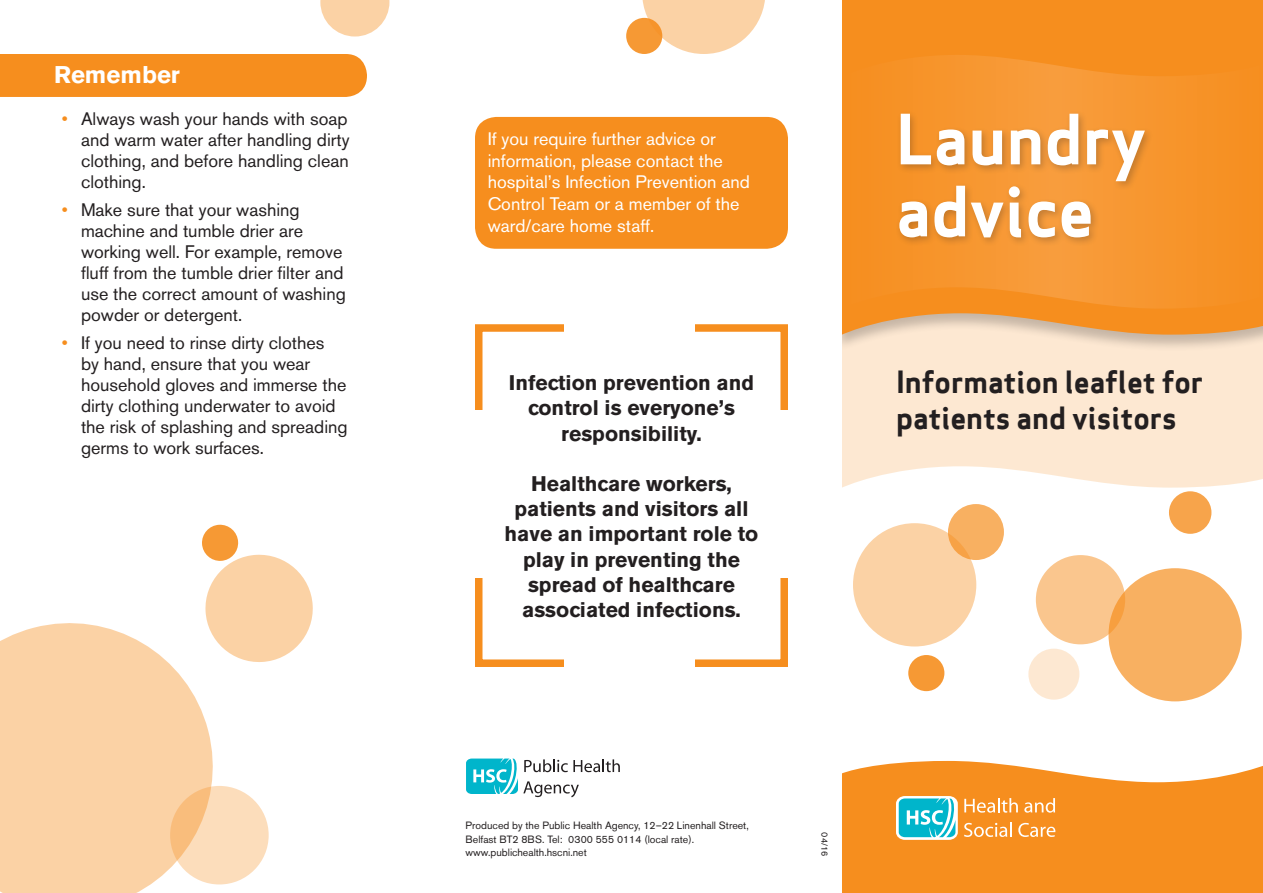
<style>
.page{position:relative;width:1263px;height:893px;background:#fff}
.page>*{position:absolute;margin:0;border:0;box-sizing:border-box;transform-origin:0 0}
.t1{font:67.5px/72px "Apex Sans Bold T";color:#fff}
.t2{font:30px/36px "Apex Sans Bold T";color:#231f20}
.Body_Text_Heading_Le{font:700 24px "Akzidenz Grotesk BE";color:#fff}
.Body_Text{font:700 21px/25.2px "Akzidenz Grotesk BE";color:#231f20;text-align:center}
.Bullet_points{font:18px/21px "Akzidenz Grotesk BE";color:#231f20}
.Body_Text-2{font:18px/21.6px "Akzidenz Grotesk BE";color:#fff}
.t3{font:10.5px "Akzidenz Grotesk BE";color:#231f20}
.t4{font:9px "Akzidenz Grotesk BE";color:#231f20}
.s1{color:#f68e1e}
</style>
<div class="page">
<div style="left:170px;top:786px;width:99px;height:98px;background:#fcddbb;border-radius:50%"></div>
<svg style="left:320px;top:0;width:69px;height:37px"></svg>
<svg style="left:0;top:623px;width:228px;height:270px;fill:#fbd2a5"></svg>
<div style="left:626px;top:18px;width:36px;height:36px;background:#f69934;border-radius:50%"></div>
<svg style="left:642px;top:0;width:123px;height:54px"></svg>
<div style="left:0;top:54px;width:367px;height:43px;background:#f68e1e"></div>
<div style="left:475px;top:324px;width:313px;height:343px;border:8px solid #f68e1e"></div>
<div style="left:461px;top:410px;width:33px;height:168px;background:#fff"></div>
<div style="left:771px;top:410px;width:33px;height:168px;background:#fff"></div>
<div style="left:564px;top:315px;width:131px;height:24px;background:#fff"></div>
<div style="left:564px;top:651px;width:131px;height:23px;background:#fff"></div>
<svg style="left:842px;top:352px;width:421px;height:136px;background:#fde9d5"></svg>
<div style="left:833px;top:0;width:430px;height:352px;background:#231f20;opacity:.25"></div>
<svg style="left:842px;top:0;width:421px;height:335px;background:#f29531"></svg>
<svg style="left:842px;top:761px;width:421px;height:132px;background:#f69731"></svg>
<svg style="left:842px;top:55px;width:421px;height:254px;background:#f69328"></svg>
<svg style="left:964px;top:798px;width:54px;height:15px"></svg>
<svg style="left:1024px;top:798px;width:31px;height:15px"></svg>
<svg style="left:964px;top:822px;width:48px;height:15px"></svg>
<svg style="left:1018px;top:823px;width:37px;height:14px"></svg>
<svg style="left:896px;top:796px;width:62px;height:44px"></svg>
<div style="left:895px;top:110px;width:259px;height:137px;background:#231f20;opacity:.25"></div>
<div style="left:1108px;top:568px;width:134px;height:133px;background:#f8b061;border-radius:50%"></div>
<div style="left:1169px;top:491px;width:42px;height:43px;background:#f7a44b;border-radius:50%"></div>
<div style="left:1036px;top:555px;width:89px;height:89px;background:#fac68e;border-radius:50%"></div>
<div style="left:908px;top:655px;width:36px;height:36px;background:#f69934;border-radius:50%"></div>
<div style="left:948px;top:504px;width:56px;height:56px;background:#f8b061;border-radius:50%"></div>
<div style="left:853px;top:523px;width:123px;height:123px;background:#fbd2a5;border-radius:50%"></div>
<div style="left:1028px;top:649px;width:51px;height:51px;background:#fde8d2;border-radius:50%"></div>
<div style="left:804px;top:0;width:38px;height:445px;background:#fff"></div>
<div style="left:475px;top:117px;width:313px;height:132px;background:#f68e1e;border-radius:21px"></div>
<svg style="left:201px;top:524px;width:112px;height:139px"></svg>
<svg style="left:466px;top:758px;width:154px;height:39px"></svg>
<p class="Body_Text_Heading_Le" style="left:54px;top:61px;width:127px">Remember</p>
<p class="Bullet_points" style="left:81px;top:109px;width:270px;text-align:justify;text-indent:-19px"><span class="s1">•</span> Always wash your hands with soap and warm water after handling dirty clothing, and before handling clean clothing.</p>
<p class="Bullet_points" style="left:81px;top:200px;width:266px;text-indent:-19px"><span class="s1">•</span> Make sure that your washing machine and tumble drier are working well. For example, remove fluff from the tumble drier filter and use the correct amount of washing powder or detergent.</p>
<p class="Bullet_points" style="left:81px;top:332px;width:268px;text-indent:-19px"><span class="s1">•</span> If you need to rinse dirty clothes<br>by hand, ensure that you wear household gloves and immerse the dirty clothing underwater to avoid the risk of splashing and spreading germs to work surfaces.</p>
<p class="Body_Text-2" style="left:488px;top:128px;width:264px">If you require further advice or information, please contact the hospital’s Infection Prevention and<br>Control Team or a member of the ward/care home staff.</p>
<p class="Body_Text" style="left:509px;top:371px;width:247px">Infection prevention and control is everyone’s responsibility.</p>
<p class="Body_Text" style="left:505px;top:471px;width:255px">Healthcare workers, patients and visitors all have an important role to play in preventing the spread of healthcare associated infections.</p>
<p class="t1" style="left:896px;top:103px;width:252px">Laundry advice</p>
<p class="t2" style="left:896px;top:364px;width:309px">Information leaflet for patients and visitors</p>
<p class="t3" style="left:466px;top:819px;width:285px">Produced by the Public Health Agency, 12–22 Linenhall Street,</p>
<p class="t3" style="left:466px;top:833px;width:230px">Belfast BT2 8BS. Tel: 0300 555 0114 (local rate).</p>
<p class="t3" style="left:466px;top:846px;width:123px">www.publichealth.hscni.net</p>
<p class="t4" style="left:830px;top:832px;width:26px;rotate:90deg">04/16</p>
</div>
